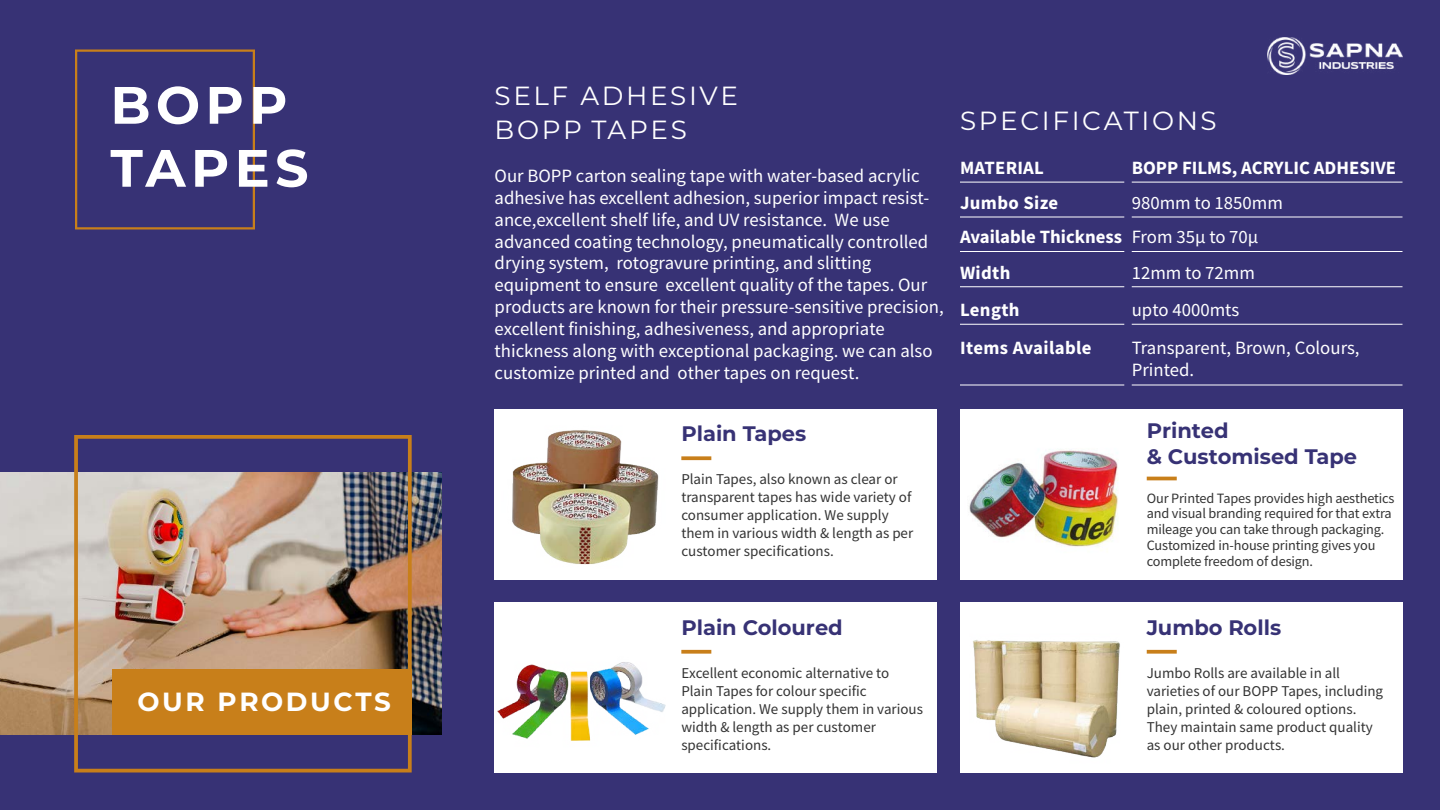
<style>
.page{position:relative;width:1440px;height:810px;background:#373275}
.page>*{position:absolute;margin:0;border:0;box-sizing:border-box;transform-origin:0 0}
.t1{font:700 52.5px/63px "Montserrat";letter-spacing:.1em;color:#fff}
.t2{font:26.25px/33.9px "Montserrat";letter-spacing:.1em;color:#fff}
.t3{font:700 26.25px "Montserrat";letter-spacing:.1em;color:#fff}
.t4{font:700 21px/25.2px "Montserrat";color:#373275}
.t5{font:18.75px/21.8px "Source Sans Pro";color:#fff}
.t6{font:700 18.75px "Source Sans Pro";letter-spacing:.01em;color:#fff}
.t7{font:15px/18px "Source Sans Pro";color:#333}
.t8{font:14.25px/15.8px "Source Sans Pro";letter-spacing:-.01em;color:#333}
.s1{font-weight:700}
</style>
<div class="page">
<img style="left:1267px;top:38px;width:135px;height:37px">
<svg style="left:75px;top:50px;width:180px;height:180px"></svg>
<img style="left:0;top:472px;width:442px;height:263px">
<img style="left:74px;top:435px;width:338px;height:337px">
<hr style="left:960px;top:182px;width:164px;height:1px;background:#fff">
<hr style="left:1132px;top:182px;width:270px;height:1px;background:#fff">
<hr style="left:960px;top:217px;width:164px;height:1px;background:#fff">
<hr style="left:1132px;top:217px;width:270px;height:1px;background:#fff">
<hr style="left:960px;top:251px;width:164px;height:1px;background:#fff">
<hr style="left:1132px;top:251px;width:270px;height:1px;background:#fff">
<hr style="left:960px;top:286px;width:164px;height:1px;background:#fff">
<hr style="left:1132px;top:286px;width:270px;height:1px;background:#fff">
<hr style="left:960px;top:324px;width:164px;height:1px;background:#fff">
<hr style="left:1132px;top:324px;width:270px;height:1px;background:#fff">
<hr style="left:960px;top:385px;width:164px;height:1px;background:#fff">
<hr style="left:1132px;top:385px;width:270px;height:1px;background:#fff">
<div style="left:960px;top:409px;width:442px;height:171px;background:#fff"></div>
<img style="left:969px;top:450px;width:149px;height:97px">
<hr style="left:1147px;top:477px;width:30px;height:3px;background:#c87f1a">
<div style="left:495px;top:409px;width:442px;height:171px;background:#fff"></div>
<img style="left:512px;top:430px;width:147px;height:135px">
<svg style="left:681px;top:456px;width:30px;height:4px"></svg>
<div style="left:960px;top:602px;width:442px;height:171px;background:#fff"></div>
<img style="left:973px;top:640px;width:147px;height:118px">
<svg style="left:1147px;top:650px;width:30px;height:4px"></svg>
<div style="left:495px;top:602px;width:442px;height:171px;background:#fff"></div>
<img style="left:497px;top:662px;width:169px;height:79px">
<svg style="left:681px;top:650px;width:30px;height:4px"></svg>
<div style="left:112px;top:669px;width:300px;height:66px;background:#c87f1a"></div>
<h1 class="t1" style="left:110px;top:71px;width:200px">BOPP<br>TAPES</h1>
<h2 class="t2" style="left:495px;top:78px;width:245px">SELF ADHESIVE<br>BOPP TAPES</h2>
<p class="t5" style="left:495px;top:165px;width:451px">Our BOPP carton sealing tape with water-based acrylic adhesive has excellent adhesion, superior impact resist&shy;ance,excellent shelf life, and UV resistance. We use advanced coating technology, pneumatically controlled drying system, rotogravure printing, and slitting equipment to ensure excellent quality of the tapes. Our products are known for their pressure-sensitive precision, excellent finishing, adhesiveness, and appropriate thickness along with exceptional packaging. we can also customize printed and other tapes on request.</p>
<p class="t4" style="left:681px;top:420px;width:126px">Plain Tapes</p>
<p class="t7" style="left:681px;top:470px;width:233px">Plain Tapes, also known as clear or transparent tapes has wide variety of consumer application. We supply them in various width &amp; length as per customer specifications.</p>
<h2 class="t2" style="left:960px;top:103px;width:258px">SPECIFICATIONS</h2>
<p class="t6" style="left:960px;top:155px;width:85px">MATERIAL</p>
<p class="t6" style="left:1132px;top:155px;width:266px">BOPP FILMS, ACRYLIC ADHESIVE</p>
<p class="t6" style="left:960px;top:190px;width:100px">Jumbo Size</p>
<p class="t5" style="left:960px;top:185px;width:324px;line-height:34.9px;text-indent:172px">980mm to 1850mm<br><span class="s1">Available Thickness</span> From 35µ to 70µ<br><span class="s1">Width</span></p>
<p class="t5" style="left:1132px;top:261px;width:125px">12mm to 72mm</p>
<p class="t6" style="left:960px;top:297px;width:61px">Length</p>
<p class="t5" style="left:1132px;top:299px;width:109px">upto 4000mts</p>
<p class="t6" style="left:960px;top:335px;width:133px">Items Available</p>
<p class="t5" style="left:1132px;top:336px;width:229px;line-height:22.5px">Transparent, Brown, Colours,<br>Printed.</p>
<p class="t4" style="left:1147px;top:417px;width:212px">Printed<br>&amp; Customised Tape</p>
<p class="t8" style="left:1147px;top:490px;width:249px">Our Printed Tapes provides high aesthetics and visual branding required for that extra mileage you can take through packaging.<br>Customized in-house printing gives you complete freedom of design.</p>
<h2 class="t3" style="left:137px;top:683px;width:255px">OUR PRODUCTS</h2>
<p class="t4" style="left:681px;top:614px;width:163px">Plain Coloured</p>
<p class="t7" style="left:681px;top:664px;width:243px">Excellent economic alternative to<br>Plain Tapes for colour specific application. We supply them in various width &amp; length as per customer specifications.</p>
<p class="t4" style="left:1147px;top:614px;width:136px">Jumbo Rolls</p>
<p class="t7" style="left:1147px;top:664px;width:238px">Jumbo Rolls are available in all varieties of our BOPP Tapes, including plain, printed &amp; coloured options.<br>They maintain same product quality as our other products.</p>
</div>
